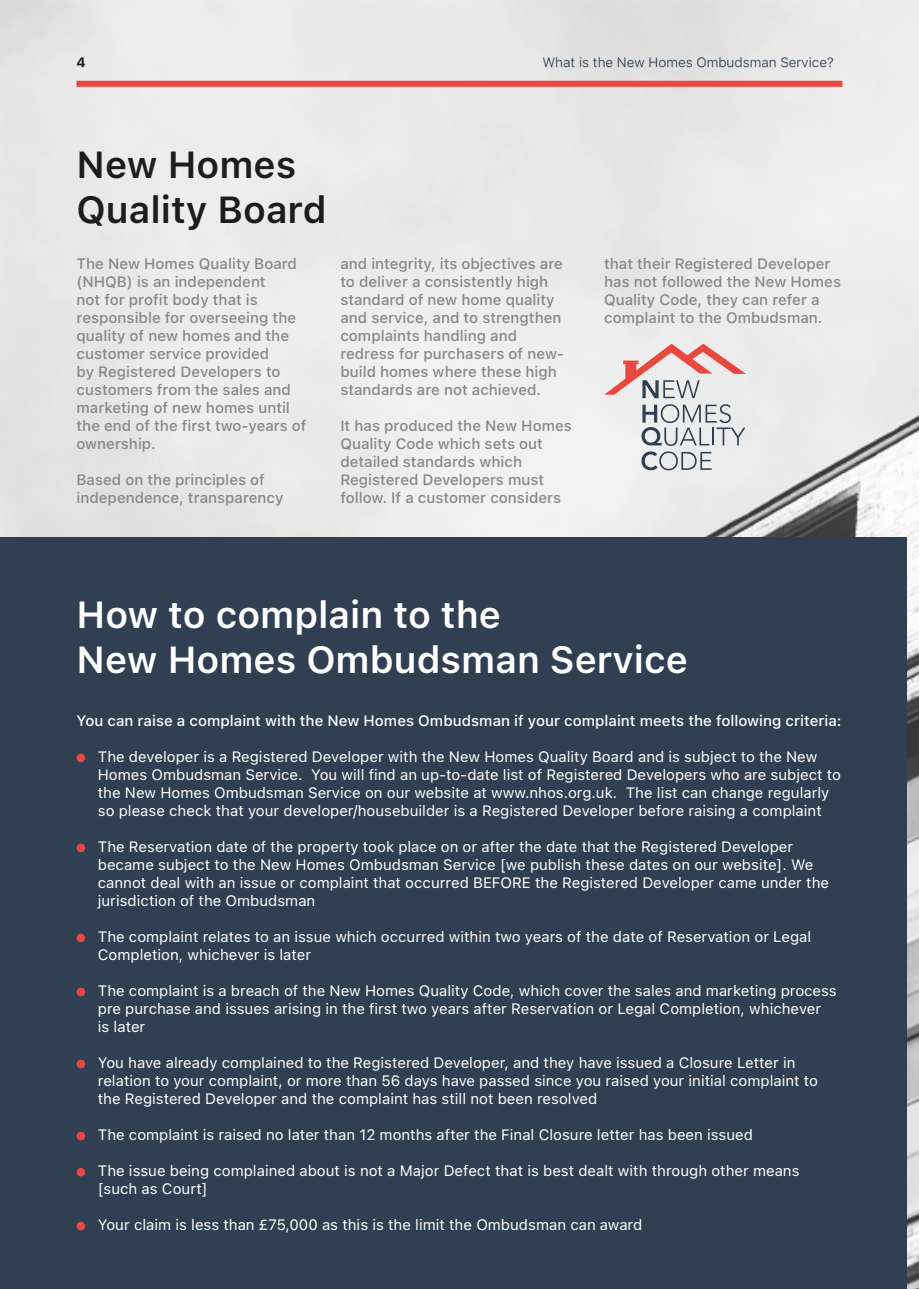
<style>
.page{position:relative;width:919px;height:1289px;background:#fff}
.page>*{position:absolute;margin:0;border:0;box-sizing:border-box;transform-origin:0 0}
.Heading{font:600 37.5px/45px "SF Pro Text";color:#fff}
.Heading-2{font:600 37.5px/45px "SF Pro Text";color:#1d1d1b}
.Body_copy{font:15px/18px "SF Pro Text";color:#fff}
.Body_copy-2{font:500 15px/18px "SF Pro Text";color:#878787}
.Body_copy-3{font:500 15px "SF Pro Text";color:#fff}
.t1{font:300 13.5px "SF Pro Text";color:#303f51}
.Heading-3{font:700 13.5px "SF Pro Text";color:#1d1d1b}
</style>
<div class="page">
<img style="left:0;top:0;width:918px;height:1288px">
<svg style="left:641px;top:404px;width:104px;height:66px;background:#c8cace"></svg>
<svg style="left:604px;top:344px;width:142px;height:54px;background:#e3c6c6"></svg>
<div style="left:0;top:538px;width:906px;height:750px;background:#303f51"></div>
<div style="left:77px;top:753px;width:8px;height:9px;background:#e94841;border-radius:50%"></div>
<div style="left:77px;top:843px;width:8px;height:9px;background:#e94841;border-radius:50%"></div>
<div style="left:77px;top:933px;width:8px;height:9px;background:#e94841;border-radius:50%"></div>
<div style="left:77px;top:987px;width:8px;height:9px;background:#e94841;border-radius:50%"></div>
<div style="left:77px;top:1059px;width:8px;height:9px;background:#e94841;border-radius:50%"></div>
<div style="left:77px;top:1131px;width:8px;height:9px;background:#e94841;border-radius:50%"></div>
<div style="left:77px;top:1167px;width:8px;height:9px;background:#e94841;border-radius:50%"></div>
<div style="left:77px;top:1221px;width:8px;height:9px;background:#e94841;border-radius:50%"></div>
<div style="left:77px;top:81px;width:765px;height:6px;background:#e94841"></div>
<p class="Heading-3" style="left:77px;top:55px;width:11px">4</p>
<p class="t1" style="left:542px;top:55px;width:293px">What is the New Homes Ombudsman Service?</p>
<p class="Heading-2" style="left:77px;top:142px;width:251px">New Homes<br>Quality Board</p>
<p class="Body_copy-2" style="left:77px;top:254px;width:231px">The New Homes Quality Board (NHQB) is an independent<br>not for profit body that is responsible for overseeing the quality of new homes and the customer service provided<br>by Registered Developers to customers from the sales and marketing of new homes until the end of the first two-years of ownership.</p>
<p class="Body_copy-2" style="left:77px;top:470px;width:208px">Based on the principles of independence, transparency</p>
<p class="Body_copy-2" style="left:340px;top:254px;width:225px">and integrity, its objectives are to deliver a consistently high standard of new home quality and service, and to strengthen complaints handling and redress for purchasers of new&shy;build homes where these high standards are not achieved.</p>
<p class="Body_copy-2" style="left:340px;top:416px;width:233px">It has produced the New Homes<br>Quality Code which sets out detailed standards which<br>Registered Developers must follow. If a customer considers</p>
<p class="Body_copy-2" style="left:604px;top:254px;width:238px">that their Registered Developer has not followed the New Homes<br>Quality Code, they can refer a complaint to the Ombudsman.</p>
<p class="Heading" style="left:77px;top:592px;width:612px">How to complain to the<br>New Homes Ombudsman Service</p>
<p class="Body_copy-3" style="left:77px;top:712px;width:766px">You can raise a complaint with the New Homes Ombudsman if your complaint meets the following criteria:</p>
<p class="Body_copy" style="left:98px;top:748px;width:744px">The developer is a Registered Developer with the New Homes Quality Board and is subject to the New Homes Ombudsman Service. You will find an up-to-date list of Registered Developers who are subject to the New Homes Ombudsman Service on our website at www.nhos.org.uk. The list can change regularly so please check that your developer/housebuilder is a Registered Developer before raising a complaint</p>
<p class="Body_copy" style="left:98px;top:838px;width:732px">The Reservation date of the property took place on or after the date that the Registered Developer became subject to the New Homes Ombudsman Service [we publish these dates on our website]. We cannot deal with an issue or complaint that occurred BEFORE the Registered Developer came under the jurisdiction of the Ombudsman</p>
<p class="Body_copy" style="left:98px;top:928px;width:714px">The complaint relates to an issue which occurred within two years of the date of Reservation or Legal<br>Completion, whichever is later</p>
<p class="Body_copy" style="left:98px;top:982px;width:740px">The complaint is a breach of the New Homes Quality Code, which cover the sales and marketing process pre purchase and issues arising in the first two years after Reservation or Legal Completion, whichever<br>is later</p>
<p class="Body_copy" style="left:98px;top:1054px;width:721px">You have already complained to the Registered Developer, and they have issued a Closure Letter in relation to your complaint, or more than 56 days have passed since you raised your initial complaint to the Registered Developer and the complaint has still not been resolved</p>
<p class="Body_copy" style="left:98px;top:1126px;width:656px">The complaint is raised no later than 12 months after the Final Closure letter has been issued</p>
<p class="Body_copy" style="left:98px;top:1162px;width:703px">The issue being complained about is not a Major Defect that is best dealt with through other means [such as Court]</p>
<p class="Body_copy" style="left:98px;top:1216px;width:546px">Your claim is less than £75,000 as this is the limit the Ombudsman can award</p>
</div>
